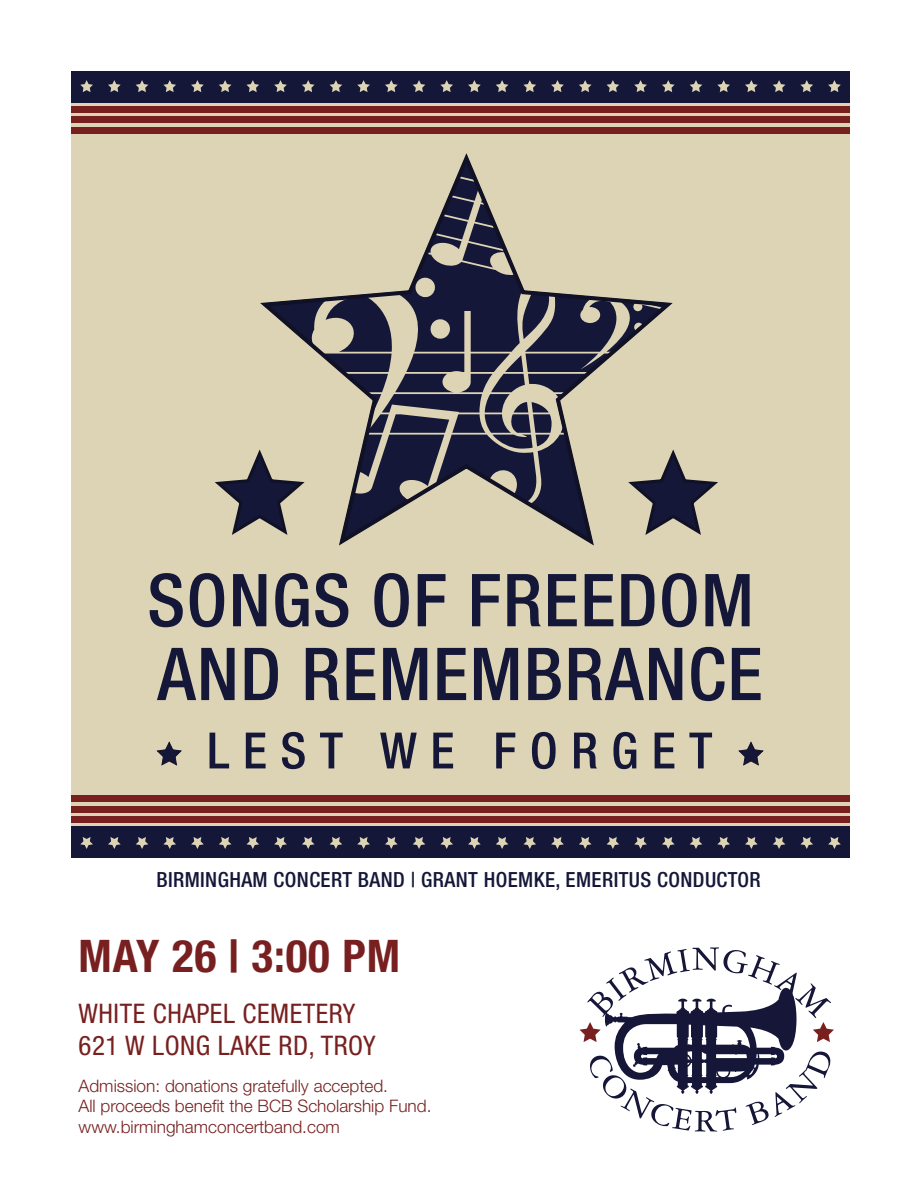
<style>
.page{position:relative;width:918px;height:1188px;background:#fff}
.page>*{position:absolute;margin:0;border:0;box-sizing:border-box;transform-origin:0 0}
.t1{font:500 condensed 73.05px/73.8px "Helvetica Neue LT Std";letter-spacing:.02em;color:#141738}
.t2{font:700 condensed 45px "Helvetica Neue LT Std";letter-spacing:.02em;color:#782020}
.t3{font:condensed 27px/32.4px "Helvetica Neue LT Std";letter-spacing:.02em;color:#782020}
.t4{font:500 condensed 20.85px "Helvetica Neue LT Std";letter-spacing:.02em;color:#141738}
.t5{font:300 17.25px/20.7px "Helvetica Neue LT Std";color:#782020}
</style>
<div class="page">
<div style="left:71px;top:71px;width:779px;height:787px;background:#ddd4b6"></div>
<div style="left:71px;top:71px;width:779px;height:32px;background:#141738"></div>
<div style="left:71px;top:106px;width:779px;height:7px;background:#782020"></div>
<div style="left:71px;top:116px;width:779px;height:7px;background:#782020"></div>
<div style="left:71px;top:127px;width:779px;height:7px;background:#782020"></div>
<svg style="left:80px;top:80px;width:13px;height:12px"></svg>
<svg style="left:108px;top:80px;width:13px;height:12px"></svg>
<svg style="left:136px;top:80px;width:12px;height:12px"></svg>
<svg style="left:163px;top:80px;width:13px;height:12px"></svg>
<svg style="left:191px;top:80px;width:13px;height:12px"></svg>
<svg style="left:219px;top:80px;width:12px;height:12px"></svg>
<svg style="left:246px;top:80px;width:13px;height:12px"></svg>
<svg style="left:274px;top:80px;width:13px;height:12px"></svg>
<svg style="left:302px;top:80px;width:13px;height:12px"></svg>
<svg style="left:330px;top:80px;width:12px;height:12px"></svg>
<svg style="left:357px;top:80px;width:13px;height:12px"></svg>
<svg style="left:385px;top:80px;width:13px;height:12px"></svg>
<svg style="left:413px;top:80px;width:12px;height:12px"></svg>
<svg style="left:440px;top:80px;width:13px;height:12px"></svg>
<svg style="left:468px;top:80px;width:13px;height:12px"></svg>
<svg style="left:496px;top:80px;width:12px;height:12px"></svg>
<svg style="left:523px;top:80px;width:13px;height:12px"></svg>
<svg style="left:551px;top:80px;width:13px;height:12px"></svg>
<svg style="left:579px;top:80px;width:13px;height:12px"></svg>
<svg style="left:607px;top:80px;width:12px;height:12px"></svg>
<svg style="left:634px;top:80px;width:13px;height:12px"></svg>
<svg style="left:662px;top:80px;width:13px;height:12px"></svg>
<svg style="left:690px;top:80px;width:12px;height:12px"></svg>
<svg style="left:717px;top:80px;width:13px;height:12px"></svg>
<svg style="left:745px;top:80px;width:13px;height:12px"></svg>
<svg style="left:773px;top:80px;width:12px;height:12px"></svg>
<svg style="left:800px;top:80px;width:13px;height:12px"></svg>
<svg style="left:828px;top:80px;width:13px;height:12px"></svg>
<div style="left:71px;top:827px;width:779px;height:31px;background:#141738"></div>
<div style="left:71px;top:816px;width:779px;height:7px;background:#782020"></div>
<div style="left:71px;top:806px;width:779px;height:7px;background:#782020"></div>
<div style="left:71px;top:795px;width:779px;height:7px;background:#782020"></div>
<svg style="left:80px;top:837px;width:13px;height:12px"></svg>
<svg style="left:108px;top:837px;width:13px;height:12px"></svg>
<svg style="left:136px;top:837px;width:12px;height:12px"></svg>
<svg style="left:163px;top:837px;width:13px;height:12px"></svg>
<svg style="left:191px;top:837px;width:13px;height:12px"></svg>
<svg style="left:219px;top:837px;width:12px;height:12px"></svg>
<svg style="left:246px;top:837px;width:13px;height:12px"></svg>
<svg style="left:274px;top:837px;width:13px;height:12px"></svg>
<svg style="left:302px;top:837px;width:13px;height:12px"></svg>
<svg style="left:330px;top:837px;width:12px;height:12px"></svg>
<svg style="left:357px;top:837px;width:13px;height:12px"></svg>
<svg style="left:385px;top:837px;width:13px;height:12px"></svg>
<svg style="left:413px;top:837px;width:12px;height:12px"></svg>
<svg style="left:440px;top:837px;width:13px;height:12px"></svg>
<svg style="left:468px;top:837px;width:13px;height:12px"></svg>
<svg style="left:496px;top:837px;width:12px;height:12px"></svg>
<svg style="left:523px;top:837px;width:13px;height:12px"></svg>
<svg style="left:551px;top:837px;width:13px;height:12px"></svg>
<svg style="left:579px;top:837px;width:13px;height:12px"></svg>
<svg style="left:607px;top:837px;width:12px;height:12px"></svg>
<svg style="left:634px;top:837px;width:13px;height:12px"></svg>
<svg style="left:662px;top:837px;width:13px;height:12px"></svg>
<svg style="left:690px;top:837px;width:12px;height:12px"></svg>
<svg style="left:717px;top:837px;width:13px;height:12px"></svg>
<svg style="left:745px;top:837px;width:13px;height:12px"></svg>
<svg style="left:773px;top:837px;width:12px;height:12px"></svg>
<svg style="left:800px;top:837px;width:13px;height:12px"></svg>
<svg style="left:828px;top:837px;width:13px;height:12px"></svg>
<svg style="left:215px;top:460px;width:40px;height:75px"></svg>
<svg style="left:678px;top:461px;width:40px;height:74px"></svg>
<svg style="left:255px;top:153px;width:423px;height:393px"></svg>
<svg style="left:156px;top:741px;width:26px;height:25px"></svg>
<svg style="left:738px;top:741px;width:26px;height:25px"></svg>
<svg style="left:210px;top:733px;width:19px;height:35px"></svg>
<svg style="left:246px;top:733px;width:20px;height:35px"></svg>
<svg style="left:282px;top:732px;width:23px;height:37px"></svg>
<svg style="left:320px;top:733px;width:23px;height:35px"></svg>
<svg style="left:380px;top:733px;width:37px;height:35px"></svg>
<svg style="left:433px;top:733px;width:20px;height:35px"></svg>
<svg style="left:496px;top:733px;width:19px;height:35px"></svg>
<svg style="left:532px;top:732px;width:24px;height:37px"></svg>
<svg style="left:574px;top:733px;width:23px;height:35px"></svg>
<svg style="left:613px;top:732px;width:23px;height:37px"></svg>
<svg style="left:655px;top:733px;width:19px;height:35px"></svg>
<svg style="left:689px;top:733px;width:23px;height:35px"></svg>
<svg style="left:580px;top:947px;width:254px;height:185px"></svg>
<h1 class="t1" style="left:147px;top:563px;width:617px">SONGS OF FREEDOM<br>AND REMEMBRANCE</h1>
<p class="t4" style="left:156px;top:867px;width:606px">BIRMINGHAM CONCERT BAND | GRANT HOEMKE, EMERITUS CONDUCTOR</p>
<h2 class="t2" style="left:79px;top:929px;width:323px">MAY 26 | 3:00 PM</h2>
<h3 class="t3" style="left:79px;top:997px;width:299px">WHITE CHAPEL CEMETERY<br>621 W LONG LAKE RD, TROY</h3>
<p class="t5" style="left:79px;top:1075px;width:354px">Admission: donations gratefully accepted.<br>All proceeds benefit the BCB Scholarship Fund. www.birminghamconcertband.com</p>
</div>
